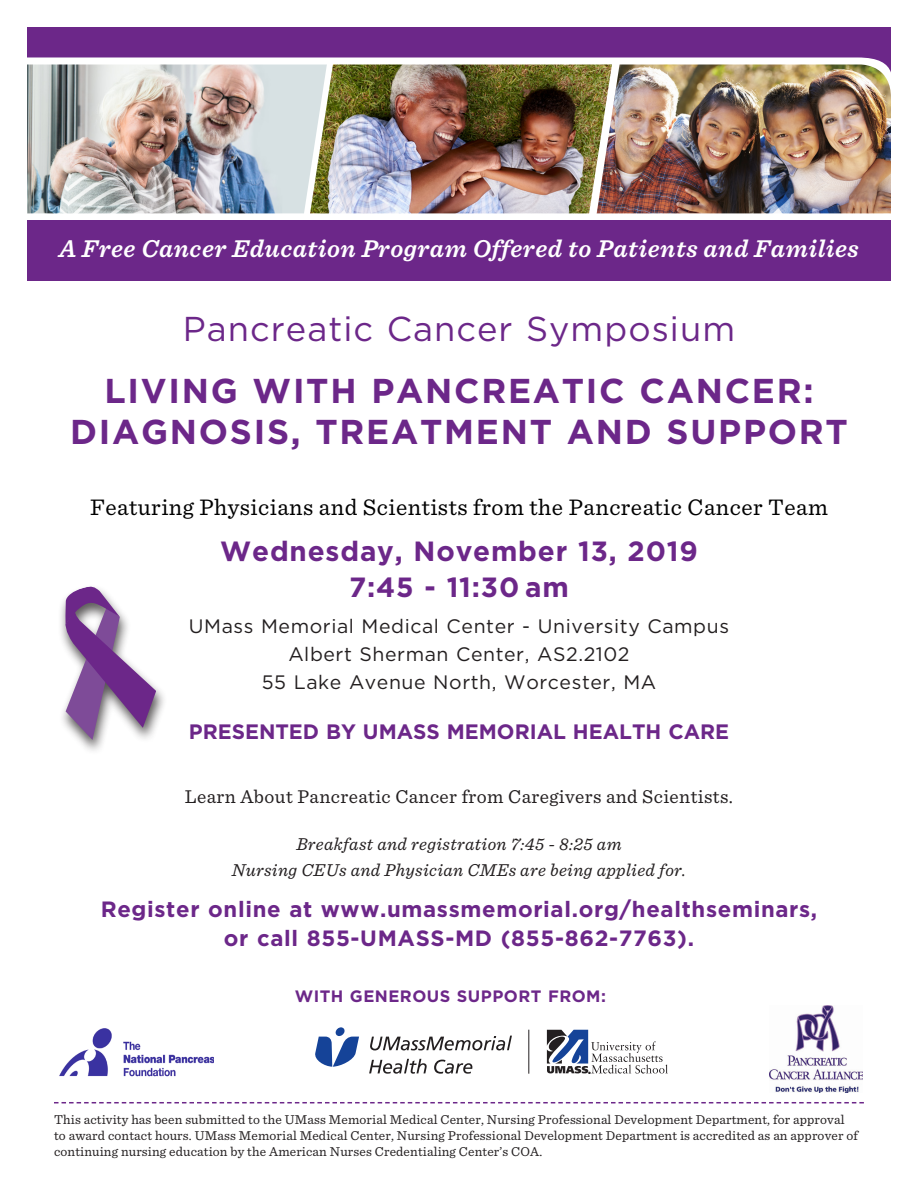
<style>
.page{position:relative;width:918px;height:1188px;background:#fff}
.page>*{position:absolute;margin:0;border:0;box-sizing:border-box;transform-origin:0 0}
.t1{font:700 34.5px "Gotham";letter-spacing:.05em;color:#6c2789}
.t2{font:34.5px "Gotham";letter-spacing:.03em;color:#6c2789}
.t3{font:700 27.75px "Gotham";letter-spacing:.03em;color:#6c2789}
.t4{font:italic 600 25.35px "Sentinel";letter-spacing:.02em;color:#fff}
.t5{font:23.55px "Sentinel";letter-spacing:.02em;color:#000}
.t6{font:700 22.05px "Gotham";letter-spacing:.03em;color:#6c2789}
.t7{font:700 20.85px "Gotham";color:#6c2789}
.t8{font:19.5px "Gotham";letter-spacing:.03em;color:#231f20}
.t9{font:19.5px "Sentinel";letter-spacing:.02em;color:#231f20}
.t10{font:italic 18px "Sentinel";letter-spacing:.02em;color:#231f20}
.t11{font:700 16.5px "Gotham";letter-spacing:.03em;color:#6c2789}
.body_copy{font:13.5px/16.2px "Sentinel";letter-spacing:.01em;color:#231f20}
</style>
<div class="page">
<svg style="left:547px;top:1030px;width:121px;height:44px"></svg>
<hr style="left:528px;top:1030px;width:1px;height:44px;background:#231f20">
<svg style="left:370px;top:1036px;width:142px;height:14px"></svg>
<svg style="left:369px;top:1059px;width:58px;height:15px"></svg>
<svg style="left:434px;top:1060px;width:38px;height:14px"></svg>
<svg style="left:315px;top:1027px;width:44px;height:40px"></svg>
<img style="left:769px;top:1006px;width:93px;height:87px">
<div style="left:27px;top:221px;width:864px;height:60px;background:#6c2789"></div>
<div style="left:57px;top:584px;width:111px;height:172px;background:#231f20;opacity:.75"></div>
<svg style="left:65px;top:585px;width:91px;height:155px"></svg>
<img style="left:27px;top:27px;width:864px;height:194px">
<svg style="left:54px;top:1102px;width:810px;height:1px"></svg>
<img style="left:59px;top:1028px;width:155px;height:49px">
<p class="t4" style="left:59px;top:229px;width:801px">A Free Cancer Education Program Offered to Patients and Families</p>
<p class="t2" style="left:183px;top:307px;width:554px">Pancreatic Cancer Symposium</p>
<p class="t1" style="left:104px;top:367px;width:711px">LIVING WITH PANCREATIC CANCER:</p>
<p class="t1" style="left:70px;top:409px;width:779px">DIAGNOSIS, TREATMENT AND SUPPORT</p>
<p class="t5" style="left:90px;top:489px;width:739px">Featuring Physicians and Scientists from the Pancreatic Cancer Team</p>
<p class="t3" style="left:220px;top:532px;width:479px">Wednesday, November 13, 2019</p>
<p class="t3" style="left:349px;top:569px;width:221px">7:45 - 11:30 am</p>
<p class="t8" style="left:189px;top:614px;width:542px">UMass Memorial Medical Center - University Campus</p>
<p class="t8" style="left:288px;top:642px;width:343px">Albert Sherman Center, AS2.2102</p>
<p class="t8" style="left:262px;top:669px;width:396px">55 Lake Avenue North, Worcester, MA</p>
<p class="t7" style="left:189px;top:717px;width:542px">PRESENTED BY UMASS MEMORIAL HEALTH CARE</p>
<p class="t9" style="left:185px;top:782px;width:550px">Learn About Pancreatic Cancer from Caregivers and Scientists.</p>
<p class="t10" style="left:296px;top:830px;width:327px">Breakfast and registration 7:45 - 8:25 am</p>
<p class="t10" style="left:232px;top:857px;width:456px">Nursing CEUs and Physician CMEs are being applied for.</p>
<p class="t6" style="left:101px;top:894px;width:718px">Register online at www.umassmemorial.org/healthseminars,</p>
<p class="t6" style="left:224px;top:924px;width:472px">or call 855-UMASS-MD (855-862-7763).</p>
<p class="t11" style="left:295px;top:985px;width:313px">WITH GENEROUS SUPPORT FROM:</p>
<p class="body_copy" style="left:54px;top:1110px;width:806px">This activity has been submitted to the UMass Memorial Medical Center, Nursing Professional Development Department, for approval to award contact hours. UMass Memorial Medical Center, Nursing Professional Development Department is accredited as an approver of continuing nursing education by the American Nurses Credentialing Center’s COA.</p>
</div>
